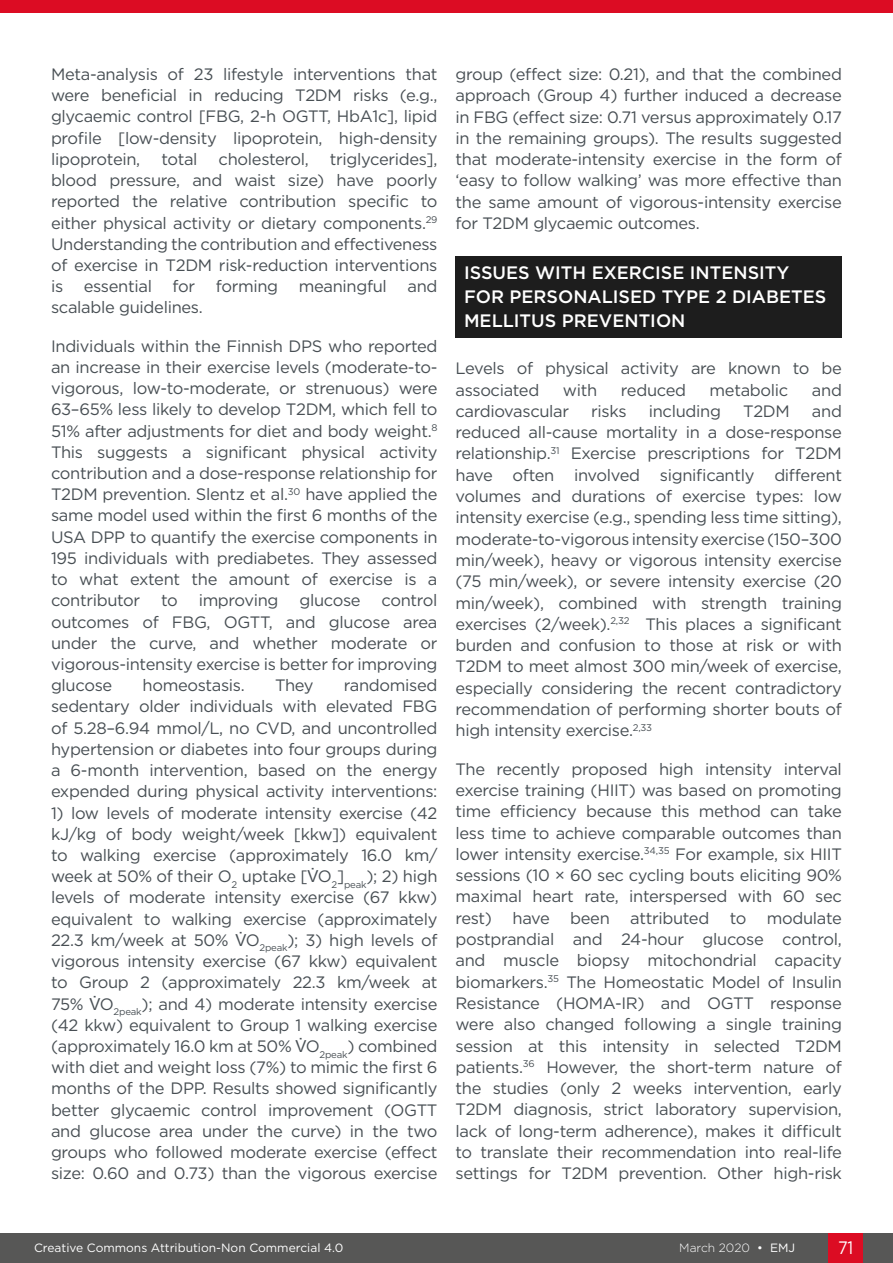
<style>
.page{position:relative;width:893px;height:1263px;background:#fff}
.page>*{position:absolute;margin:0;border:0;box-sizing:border-box;transform-origin:0 0}
.H1__Heading_1{font:500 18px/24.3px "Gotham";color:#fff}
.t1{font:18px "Gotham";color:#fff;scale:.9 1}
.Body_Text{font:16.5px/21.1px "Gotham";letter-spacing:-.02em;color:#484f54;text-align:justify}
.t2{font:12px "Gotham";color:#fff}
.t3{font:300 12px "Gotham";color:#fff}
.s1{font-family:"Arial"}
.s2{font-weight:400}
</style>
<div class="page">
<div style="left:0;top:1233px;width:893px;height:30px;background:#575756"></div>
<div style="left:829px;top:1233px;width:34px;height:30px;background:#dc0c23"></div>
<div style="left:0;top:0;width:893px;height:13px;background:#dc0c23"></div>
<div style="left:455px;top:256px;width:387px;height:81px;background:#1d1d1d"></div>
<p class="Body_Text" style="left:51px;top:63px;width:388px">Meta-analysis of 23 lifestyle interventions that were beneficial in reducing T2DM risks (e.g., glycaemic control [FBG, 2-h OGTT, HbA1c], lipid profile [low-density lipoprotein, high-density lipoprotein,</p>
<p class="Body_Text" style="left:51px;top:148px;width:388px;text-indent:279px">triglycerides], blood pressure, and waist size) have poorly reported the relative contribution specific to either physical activity or dietary components.<sup>29<br></sup>Understanding the contribution and effectiveness of exercise in T2DM risk-reduction interventions is essential for forming meaningful and scalable guidelines.</p>
<p class="Body_Text" style="left:51px;top:335px;width:388px">Individuals within the Finnish DPS who reported an increase in their exercise levels (moderate-to&shy;vigorous, low-to-moderate, or strenuous) were 63–65% less likely to develop T2DM, which fell to 51% after adjustments for diet and body weight.<sup>8<br></sup>This suggests a significant physical activity contribution and a dose-response relationship for T2DM prevention. Slentz et al.<sup>30</sup> have applied the same model used within the first 6 months of the USA DPP to quantify the exercise components in 195 individuals with prediabetes. They assessed to what extent the amount of exercise is a contributor</p>
<p class="Body_Text" style="left:161px;top:148px;width:38px">total</p>
<p class="Body_Text" style="left:219px;top:148px;width:92px">cholesterol,</p>
<p class="Body_Text" style="left:51px;top:589px;width:388px;text-indent:330px">control outcomes of FBG, OGTT, and glucose area under the curve, and whether moderate or vigorous-intensity exercise is better for improving glucose</p>
<p class="Body_Text" style="left:161px;top:589px;width:18px">to</p>
<p class="Body_Text" style="left:199px;top:589px;width:81px">improving</p>
<p class="Body_Text" style="left:299px;top:589px;width:63px">glucose</p>
<p class="Body_Text" style="left:51px;top:674px;width:388px;text-indent:293px">randomised sedentary older individuals with elevated FBG of 5.28–6.94 mmol/L, no CVD, and uncontrolled hypertension or diabetes into four groups during a 6-month intervention, based on the energy expended during physical activity interventions:</p>
<p class="Body_Text" style="left:51px;top:802px;width:388px">1) low levels of moderate intensity exercise (42 kJ/kg of body weight/week [kkw]) equivalent to walking exercise (approximately 16.0 km/ week at 50% of their O<sub>2</sub> uptake [<span class="s1">V</span><sup>̇</sup> O<sub>2</sub>]<sub>peak</sub>); 2) high levels of moderate intensity exercise (67 kkw) equivalent to walking exercise (approximately 22.3 km/week at 50% <span class="s1">V</span><sup>̇</sup> O<sub>2peak</sub>); 3) high levels of vigorous intensity exercise (67 kkw) equivalent to Group 2 (approximately 22.3 km/week at 75% <span class="s1">V</span><sup>̇</sup> O<sub>2peak</sub>); and 4) moderate intensity exercise (42 kkw) equivalent to Group 1 walking exercise (approximately 16.0 km at 50% <span class="s1">V</span><sup>̇</sup> O<sub>2peak</sub>) combined with diet and weight loss (7%) to mimic the first 6 months of the DPP. Results showed significantly better glycaemic control improvement (OGTT and glucose area under the curve) in the two groups who followed moderate exercise (effect size: 0.60 and 0.73) than the vigorous exercise</p>
<p class="Body_Text" style="left:143px;top:674px;width:104px">homeostasis.</p>
<p class="Body_Text" style="left:275px;top:674px;width:40px">They</p>
<p class="Body_Text" style="left:455px;top:63px;width:388px">group (effect size: 0.21), and that the combined approach (Group 4) further induced a decrease in FBG (effect size: 0.71 versus approximately 0.17 in the remaining groups). The results suggested that moderate-intensity exercise in the form of ‘easy to follow walking’ was more effective than the same amount of vigorous-intensity exercise for T2DM glycaemic outcomes.</p>
<p class="H1__Heading_1" style="left:464px;top:260px;width:364px">ISSUES WITH EXERCISE INTENSITY<br>FOR PERSONALISED TYPE 2 DIABETES<br>MELLITUS PREVENTION</p>
<p class="Body_Text" style="left:455px;top:357px;width:388px">Levels of physical activity are known to be associated</p>
<p class="Body_Text" style="left:563px;top:379px;width:36px">with</p>
<p class="Body_Text" style="left:621px;top:379px;width:67px">reduced</p>
<p class="Body_Text" style="left:710px;top:379px;width:80px">metabolic</p>
<p class="Body_Text" style="left:812px;top:379px;width:32px">and</p>
<p class="Body_Text" style="left:455px;top:400px;width:115px">cardiovascular</p>
<p class="Body_Text" style="left:591px;top:400px;width:37px">risks</p>
<p class="Body_Text" style="left:649px;top:400px;width:74px">including</p>
<p class="Body_Text" style="left:743px;top:400px;width:48px">T2DM</p>
<p class="Body_Text" style="left:455px;top:400px;width:388px;text-indent:356px">and reduced all-cause mortality in a dose-response relationship.<sup>31</sup> Exercise prescriptions for T2DM have often involved significantly different volumes and durations of exercise types: low intensity exercise (e.g., spending less time sitting), moderate-to-vigorous intensity exercise (150–300 min/week), heavy or vigorous intensity exercise (75 min/week), or severe intensity exercise (20 min/week), combined with strength training exercises (2/week).<sup>2,32</sup> This places a significant burden and confusion to those at risk or with T2DM to meet almost 300 min/week of exercise, especially considering the recent contradictory recommendation of performing shorter bouts of high intensity exercise.<sup>2,33</sup></p>
<p class="Body_Text" style="left:455px;top:758px;width:388px">The recently proposed high intensity interval exercise training (HIIT) was based on promoting time efficiency because this method can take less time to achieve comparable outcomes than lower intensity exercise.<sup>34,35</sup> For example, six HIIT sessions (10 × 60 sec cycling bouts eliciting 90% maximal heart rate, interspersed with 60 sec rest) have been attributed to modulate postprandial and 24-hour glucose control, and muscle biopsy mitochondrial capacity biomarkers.<sup>35</sup> The Homeostatic Model of Insulin Resistance (HOMA-IR) and OGTT response were also changed following a single training session at this intensity in selected T2DM patients.<sup>36</sup> However, the short-term nature of the studies (only 2 weeks intervention, early T2DM diagnosis, strict laboratory supervision, lack of long-term adherence), makes it difficult to translate their recommendation into real-life settings for T2DM prevention. Other high-risk</p>
<p class="t2" style="left:34px;top:1240px;width:311px">Creative Commons Attribution-Non Commercial 4.0</p>
<p class="t3" style="left:679px;top:1240px;width:117px">March 2020 <span class="s2">• EMJ</span></p>
<p class="t1" style="left:838px;top:1236px;width:18px">71</p>
</div>
